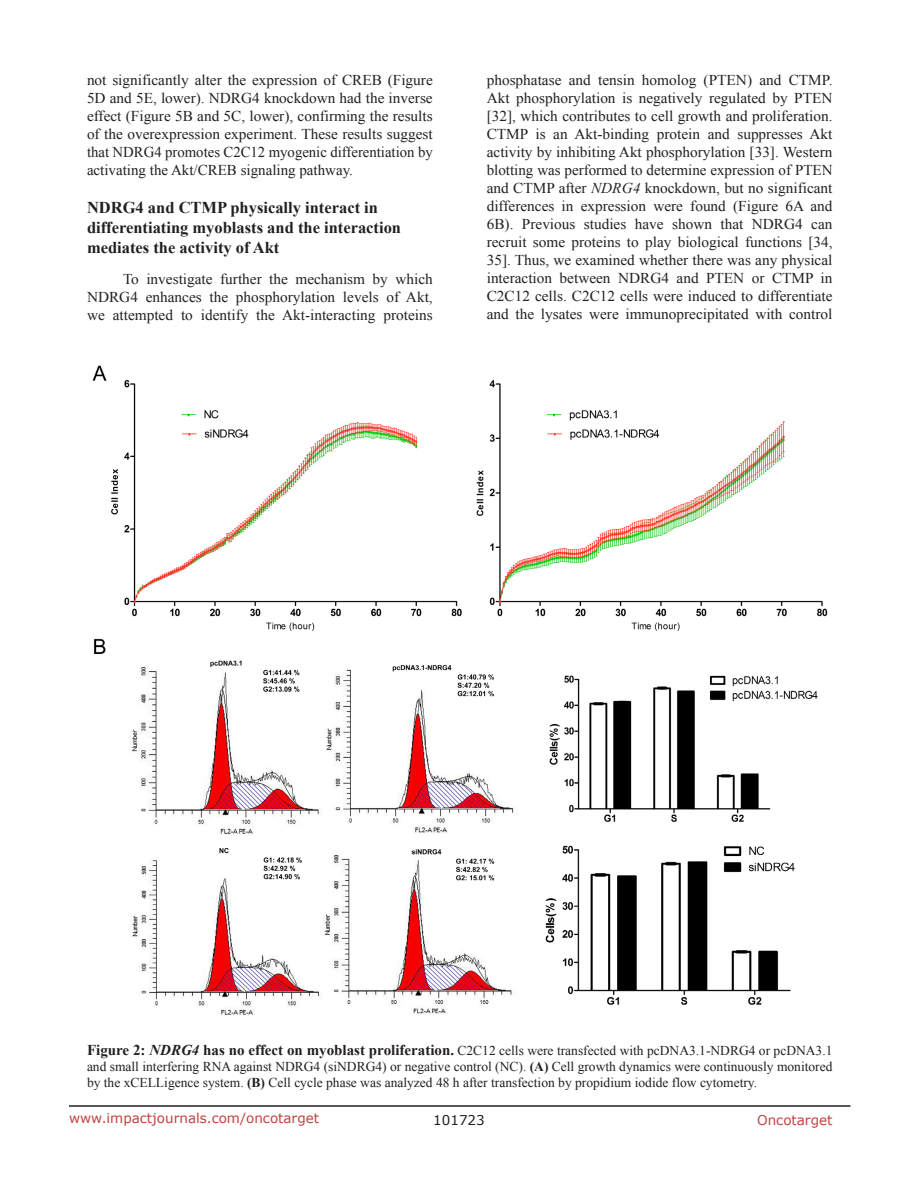
<style>
.page{position:relative;width:918px;height:1188px;background:#fff}
.page>*{position:absolute;margin:0;border:0;box-sizing:border-box;transform-origin:0 0}
.SubHeading{font:700 16.5px/19.8px "Times New Roman";color:#231f20}
.BodyText{font:15px/18px "Times New Roman";color:#231f20;text-align:justify}
.figuretext{font:13.5px/16.2px "Times New Roman";color:#231f20;text-align:justify}
.t1{font:13.5px "Verdana";color:#c24141}
.t2{font:13.5px "Verdana";color:#231f20}
.s1{font-style:italic}
.s2{font-weight:700;font-size:15px}
.s3{font-weight:700;font-style:italic;font-size:15px}
.s4{font-weight:700}
</style>
<div class="page">
<hr style="left:69px;top:1105px;width:781px;height:2px;background:#231f20">
<img style="left:92px;top:365px;width:736px;height:650px">
<p class="BodyText" style="left:87px;top:71px;width:347px">not significantly alter the expression of CREB (Figure 5D and 5E, lower). NDRG4 knockdown had the inverse effect (Figure 5B and 5C, lower), confirming the results of the overexpression experiment. These results suggest that NDRG4 promotes C2C12 myogenic differentiation by activating the Akt/CREB signaling pathway.</p>
<p class="SubHeading" style="left:87px;top:197px;width:316px">NDRG4 and CTMP physically interact in differentiating myoblasts and the interaction mediates the activity of Akt</p>
<p class="BodyText" style="left:87px;top:270px;width:347px;text-indent:36px">To investigate further the mechanism by which NDRG4 enhances the phosphorylation levels of Akt, we attempted to identify the Akt-interacting proteins</p>
<p class="BodyText" style="left:487px;top:71px;width:347px">phosphatase and tensin homolog (PTEN) and CTMP.<br>Akt phosphorylation is negatively regulated by PTEN [32], which contributes to cell growth and proliferation.<br>CTMP is an Akt-binding protein and suppresses Akt activity by inhibiting Akt phosphorylation [33]. Western blotting was performed to determine expression of PTEN and CTMP after <span class="s1">NDRG4</span> knockdown, but no significant differences in expression were found (Figure 6A and 6B). Previous studies have shown that NDRG4 can recruit some proteins to play biological functions [34, 35]. Thus, we examined whether there was any physical interaction between NDRG4 and PTEN or CTMP in C2C12 cells. C2C12 cells were induced to differentiate and the lysates were immunoprecipitated with control</p>
<p class="figuretext" style="left:87px;top:1042px;width:747px"><span class="s2">Figure 2:</span> <span class="s3">NDRG4</span> <span class="s2">has no effect on myoblast proliferation.</span> C2C12 cells were transfected with pcDNA3.1-NDRG4 or pcDNA3.1 and small interfering RNA against NDRG4 (siNDRG4) or negative control (NC). <span class="s4">(A)</span> Cell growth dynamics were continuously monitored by the xCELLigence system. <span class="s4">(B)</span> Cell cycle phase was analyzed 48 h after transfection by propidium iodide flow cytometry.</p>
<p class="t1" style="left:69px;top:1109px;width:252px">www.impactjournals.com/oncotarget</p>
<p class="t2" style="left:433px;top:1111px;width:53px">101723</p>
<p class="t1" style="left:757px;top:1111px;width:77px">Oncotarget</p>
</div>
